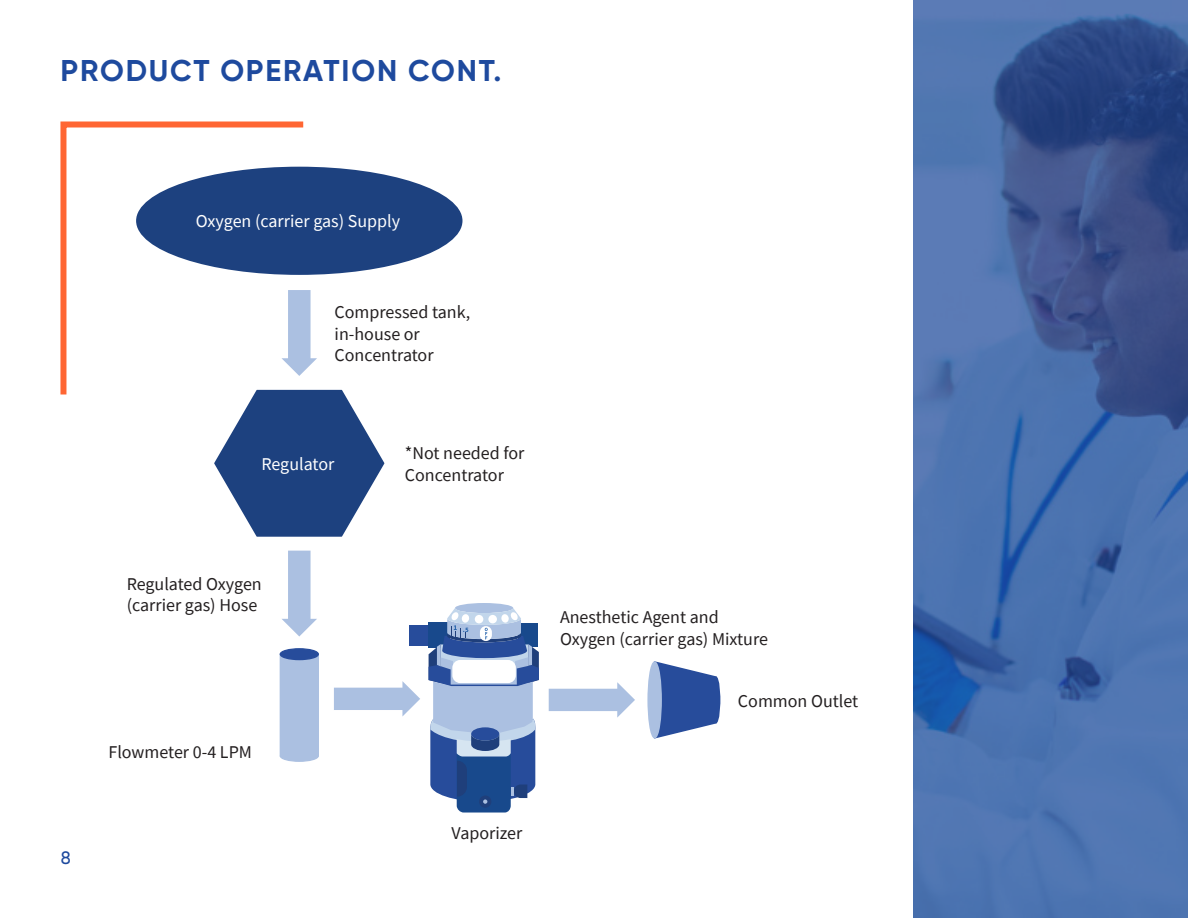
<style>
.page{position:relative;width:1188px;height:918px;background:#fff}
.page>*{position:absolute;margin:0;border:0;box-sizing:border-box;transform-origin:0 0}
.t1{font:700 30px "Gilroy";letter-spacing:.06em;color:#1e4a9e}
.t2{font:18px "Source Sans Pro";color:#231f20}
.t3{font:18px "Source Sans Pro";color:#fff}
.t4{font:500 18px "Gilroy";color:#1e4a9e}
</style>
<div class="page">
<svg style="left:60px;top:121px;width:249px;height:274px"></svg>
<svg style="left:280px;top:648px;width:39px;height:114px;background:#a1b7db"></svg>
<svg style="left:647px;top:661px;width:73px;height:78px"></svg>
<svg style="left:214px;top:390px;width:170px;height:147px"></svg>
<div style="left:136px;top:167px;width:326px;height:108px;background:#1d417f;border-radius:50%"></div>
<svg style="left:282px;top:290px;width:35px;height:86px"></svg>
<svg style="left:282px;top:551px;width:35px;height:86px"></svg>
<svg style="left:334px;top:681px;width:86px;height:36px"></svg>
<svg style="left:549px;top:682px;width:86px;height:36px"></svg>
<div style="left:410px;top:625px;width:18px;height:21px;background:#274c9b"></div>
<div style="left:428px;top:622px;width:21px;height:26px;background:#18498c"></div>
<div style="left:455px;top:603px;width:58px;height:10px;background:#abc0e1;border-radius:50%"></div>
<svg style="left:429px;top:608px;width:110px;height:205px"></svg>
<img style="left:913px;top:0;width:275px;height:918px">
<p class="t1" style="left:61px;top:52px;width:442px">PRODUCT OPERATION CONT.</p>
<p class="t4" style="left:61px;top:847px;width:11px">8</p>
<p class="t3" style="left:196px;top:209px;width:206px">Oxygen (carrier gas) Supply</p>
<p class="t2" style="left:335px;top:301px;width:137px">Compressed tank,</p>
<p class="t2" style="left:335px;top:322px;width:87px">in-house or</p>
<p class="t2" style="left:335px;top:344px;width:101px">Concentrator</p>
<p class="t3" style="left:262px;top:452px;width:74px">Regulator</p>
<p class="t2" style="left:405px;top:442px;width:121px">*Not needed for</p>
<p class="t2" style="left:405px;top:463px;width:101px">Concentrator</p>
<p class="t2" style="left:127px;top:572px;width:137px">Regulated Oxygen</p>
<p class="t2" style="left:127px;top:594px;width:132px">(carrier gas) Hose</p>
<p class="t2" style="left:108px;top:740px;width:145px">Flowmeter 0-4 LPM</p>
<p class="t2" style="left:560px;top:606px;width:160px">Anesthetic Agent and</p>
<p class="t2" style="left:560px;top:627px;width:210px">Oxygen (carrier gas) Mixture</p>
<p class="t2" style="left:738px;top:690px;width:122px">Common Outlet</p>
<p class="t2" style="left:451px;top:822px;width:73px">Vaporizer</p>
</div>
